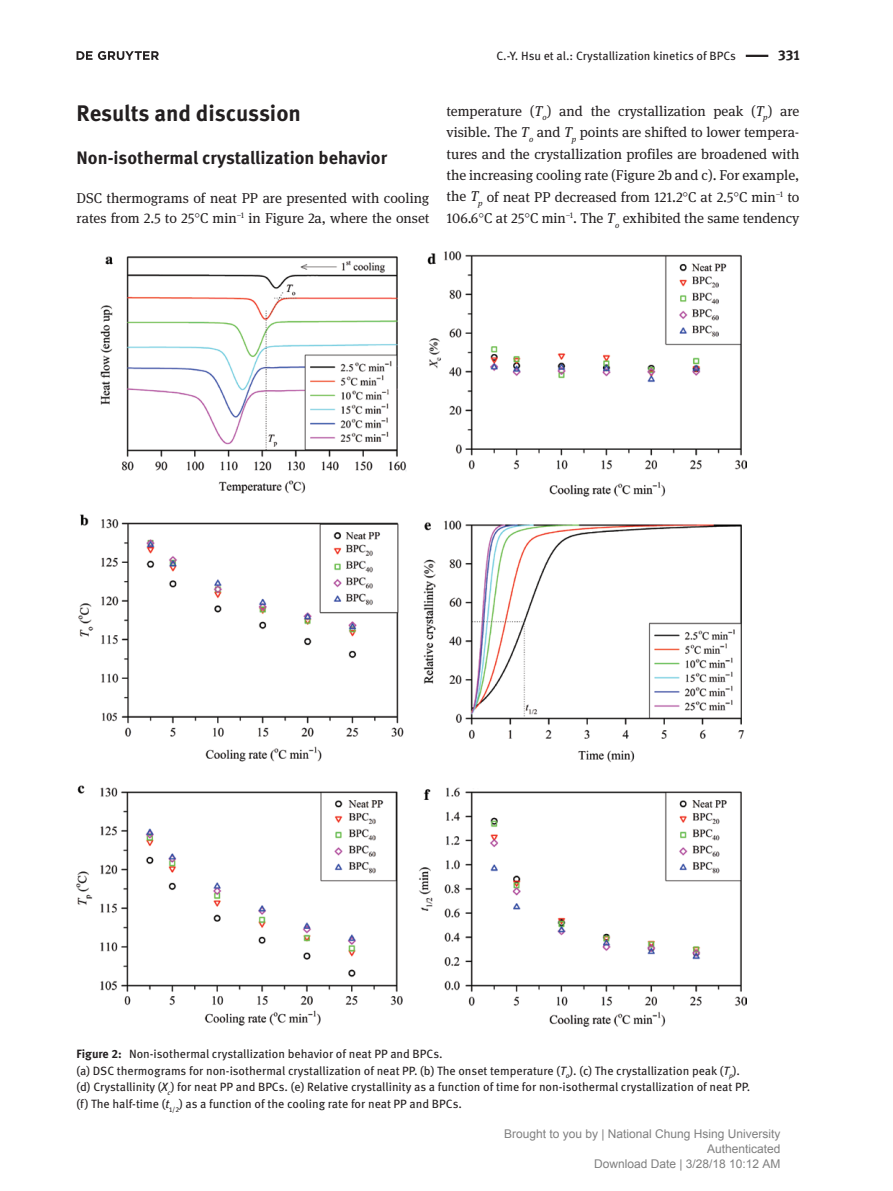
<style>
.page{position:relative;width:893px;height:1191px;background:#fff}
.page>*{position:absolute;margin:0;border:0;box-sizing:border-box;transform-origin:0 0}
.t1{font:700 22.5px "DG Meta Science";letter-spacing:-.005em;color:#231f20}
.t2{font:700 18px "DG Meta Science";color:#231f20}
.t3{font:14.25px/21.5px "DG Meta Serif Science";color:#231f20}
.t4{font:700 14.25px "DG Meta Science";color:#231f20}
.t5{font:12px/16.5px "DG Meta Science";color:#231f20}
.t6{font:12px/15px "Arial";color:#808080;text-align:right}
.s1{font-style:italic}
.s2{font-weight:700}
</style>
<div class="page">
<hr style="left:746px;top:55px;width:22px;height:2px;background:#231f20">
<img style="left:77px;top:251px;width:670px;height:776px">
<svg style="left:77px;top:51px;width:82px;height:9px"></svg>
<h1 class="t1" style="left:77px;top:95px;width:226px">Results and discussion</h1>
<h2 class="t2" style="left:77px;top:144px;width:312px">Non-isothermal crystallization behavior</h2>
<p class="t3" style="left:77px;top:188px;width:354px;line-height:19.5px">DSC thermograms of neat PP are presented with cooling rates from 2.5 to 25 C min<sup>−1</sup> in Figure 2a, where the onset</p>
<p class="t5" style="left:496px;top:47px;width:241px">C.-Y. Hsu et al.: Crystallization kinetics of BPCs</p>
<p class="t4" style="left:778px;top:44px;width:23px">331</p>
<p class="t3" style="left:446px;top:100px;width:354px;text-align:justify">temperature (<span class="s1">T</span><sub>o</sub>) and the crystallization peak (<span class="s1">T</span><sub>p</sub>) are visible. The <span class="s1">T</span><sub>o</sub> and <span class="s1">T</span><sub>p</sub> points are shifted to lower tempera&shy;tures and the crystallization profiles are broadened with the increasing cooling rate (Figure 2b and c). For example, the <span class="s1">T</span><sub>p</sub> of neat PP decreased from 121.2 C at 2.5 C min<sup>−1</sup> to 106.6 C at 25 C min<sup>−1</sup>. The <span class="s1">T</span><sub>o</sub> exhibited the same tendency</p>
<p class="t5" style="left:77px;top:1045px;width:675px"><span class="s2">Figure 2:</span> Non-isothermal crystallization behavior of neat PP and BPCs.<br>(a) DSC thermograms for non-isothermal crystallization of neat PP. (b) The onset temperature (<span class="s1">T</span><sub>o</sub>). (c) The crystallization peak (<span class="s1">T</span><sub>p</sub>). (d) Crystallinity (<span class="s1">X</span><sub>c</sub>) for neat PP and BPCs. (e) Relative crystallinity as a function of time for non-isothermal crystallization of neat PP. (f) The half-time (<span class="s1">t</span><sub>1/2</sub>) as a function of the cooling rate for neat PP and BPCs.</p>
<p class="t6" style="left:504px;top:1127px;width:278px">Brought to you by | National Chung Hsing University<br>Authenticated<br>Download Date | 3/28/18 10:12 AM</p>
</div>
